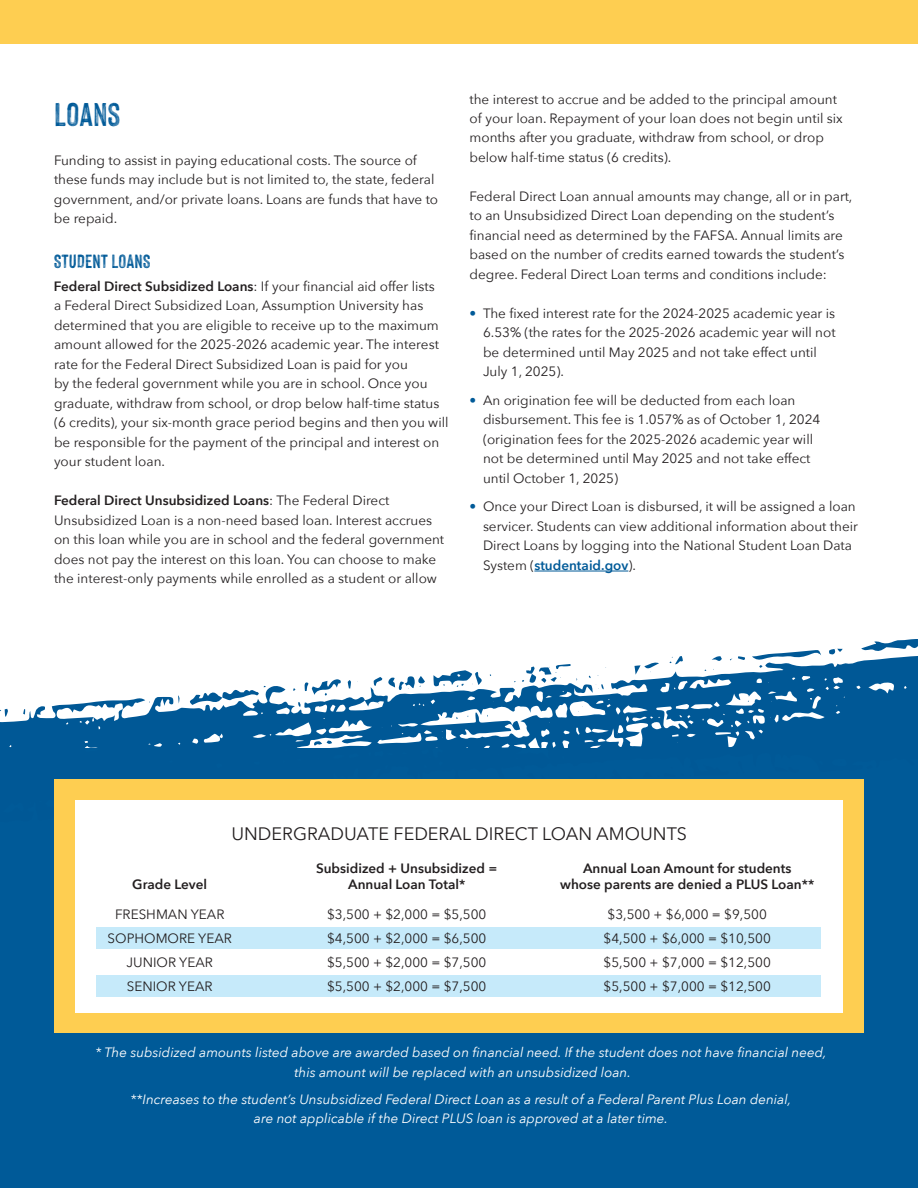
<style>
.page{position:relative;width:918px;height:1188px;background:#fff}
.page>*{position:absolute;margin:0;border:0;box-sizing:border-box;transform-origin:0 0}
.t1{font:700 36px "Hackney";letter-spacing:-.005em;color:#005a98}
.t2{font:700 21px "Hackney";color:#005a98}
.t3{font:18px "Avenir Next";color:#231f20}
.t4{font:13.5px/19.5px "Avenir Next";color:#231f20}
.t5{font:italic 13.5px/19.5px "Avenir Next";color:#fff;text-align:center}
.t6{font:600 13.5px "Avenir Next";color:#231f20}
.s1{font-weight:600}
.s2{color:#005a98}
.s3{font-weight:600;color:#005a98}
</style>
<div class="page">
<div style="left:0;top:749px;width:918px;height:439px;background:#005a98"></div>
<svg style="left:0;top:639px;width:918px;height:110px"></svg>
<div style="left:54px;top:779px;width:810px;height:254px;background:#fece51"></div>
<div style="left:75px;top:800px;width:768px;height:213px;background:#fff"></div>
<hr style="left:534px;top:571px;width:94px;height:1px;background:#005a98">
<div style="left:0;top:0;width:918px;height:44px;background:#fece51"></div>
<div style="left:96px;top:927px;width:725px;height:22px;background:#c6eafa"></div>
<div style="left:96px;top:975px;width:725px;height:22px;background:#c6eafa"></div>
<h1 class="t1" style="left:54px;top:95px;width:68px">LOANS</h1>
<p class="t4" style="left:54px;top:150px;width:386px">Funding to assist in paying educational costs. The source of these funds may include but is not limited to, the state, federal government, and/or private loans. Loans are funds that have to be repaid.</p>
<h2 class="t2" style="left:54px;top:250px;width:98px">STUDENT LOANS</h2>
<p class="t4" style="left:54px;top:276px;width:396px"><span class="s1">Federal Direct Subsidized Loans</span>: If your financial aid offer lists<br>a Federal Direct Subsidized Loan, Assumption University has determined that you are eligible to receive up to the maximum amount allowed for the 2025-2026 academic year. The interest rate for the Federal Direct Subsidized Loan is paid for you<br>by the federal government while you are in school. Once you graduate, withdraw from school, or drop below half-time status (6 credits), your six-month grace period begins and then you will be responsible for the payment of the principal and interest on your student loan.</p>
<p class="t4" style="left:54px;top:490px;width:392px"><span class="s1">Federal Direct Unsubsidized Loans</span>: The Federal Direct Unsubsidized Loan is a non-need based loan. Interest accrues on this loan while you are in school and the federal government does not pay the interest on this loan. You can choose to make the interest-only payments while enrolled as a student or allow</p>
<p class="t4" style="left:470px;top:88px;width:375px">the interest to accrue and be added to the principal amount of your loan. Repayment of your loan does not begin until six months after you graduate, withdraw from school, or drop below half-time status (6 credits).</p>
<p class="t4" style="left:470px;top:186px;width:384px">Federal Direct Loan annual amounts may change, all or in part, to an Unsubsidized Direct Loan depending on the student’s financial need as determined by the FAFSA. Annual limits are based on the number of credits earned towards the student’s degree. Federal Direct Loan terms and conditions include:</p>
<p class="t4" style="left:483px;top:303px;width:354px;text-indent:-14px"><span class="s2">•</span> The fixed interest rate for the 2024-2025 academic year is 6.53% (the rates for the 2025-2026 academic year will not be determined until May 2025 and not take effect until July 1, 2025).</p>
<p class="t4" style="left:483px;top:390px;width:339px;text-indent:-14px"><span class="s2">•</span> An origination fee will be deducted from each loan disbursement. This fee is 1.057% as of October 1, 2024 (origination fees for the 2025-2026 academic year will not be determined until May 2025 and not take effect until October 1, 2025)</p>
<p class="t4" style="left:483px;top:496px;width:377px;text-indent:-14px"><span class="s2">•</span> Once your Direct Loan is disbursed, it will be assigned a loan servicer. Students can view additional information about their Direct Loans by logging into the National Student Loan Data System (<span class="s3">studentaid.gov</span>).</p>
<h3 class="t3" style="left:231px;top:818px;width:457px">UNDERGRADUATE FEDERAL DIRECT LOAN AMOUNTS</h3>
<p class="t6" style="left:316px;top:856px;width:183px">Subsidized + Unsubsidized =</p>
<p class="t6" style="left:583px;top:856px;width:210px">Annual Loan Amount for students</p>
<p class="t6" style="left:132px;top:873px;width:76px">Grade Level</p>
<p class="t6" style="left:348px;top:873px;width:119px">Annual Loan Total*</p>
<p class="t6" style="left:560px;top:873px;width:256px">whose parents are denied a PLUS Loan**</p>
<p class="t4" style="left:115px;top:904px;width:111px">FRESHMAN YEAR</p>
<p class="t4" style="left:327px;top:904px;width:161px">$3,500 + $2,000 = $5,500</p>
<p class="t4" style="left:608px;top:904px;width:161px">$3,500 + $6,000 = $9,500</p>
<p class="t4" style="left:108px;top:928px;width:126px">SOPHOMORE YEAR</p>
<p class="t4" style="left:327px;top:928px;width:161px">$4,500 + $2,000 = $6,500</p>
<p class="t4" style="left:604px;top:928px;width:169px">$4,500 + $6,000 = $10,500</p>
<p class="t4" style="left:127px;top:952px;width:88px">JUNIOR YEAR</p>
<p class="t4" style="left:327px;top:952px;width:161px">$5,500 + $2,000 = $7,500</p>
<p class="t4" style="left:604px;top:952px;width:169px">$5,500 + $7,000 = $12,500</p>
<p class="t4" style="left:127px;top:976px;width:87px">SENIOR YEAR</p>
<p class="t4" style="left:327px;top:976px;width:161px">$5,500 + $2,000 = $7,500</p>
<p class="t4" style="left:604px;top:976px;width:169px">$5,500 + $7,000 = $12,500</p>
<p class="t5" style="left:95px;top:1042px;width:733px">* The subsidized amounts listed above are awarded based on financial need. If the student does not have financial need, this amount will be replaced with an unsubsidized loan.</p>
<p class="t5" style="left:131px;top:1089px;width:662px">**Increases to the student’s Unsubsidized Federal Direct Loan as a result of a Federal Parent Plus Loan denial, are not applicable if the Direct PLUS loan is approved at a later time.</p>
</div>
